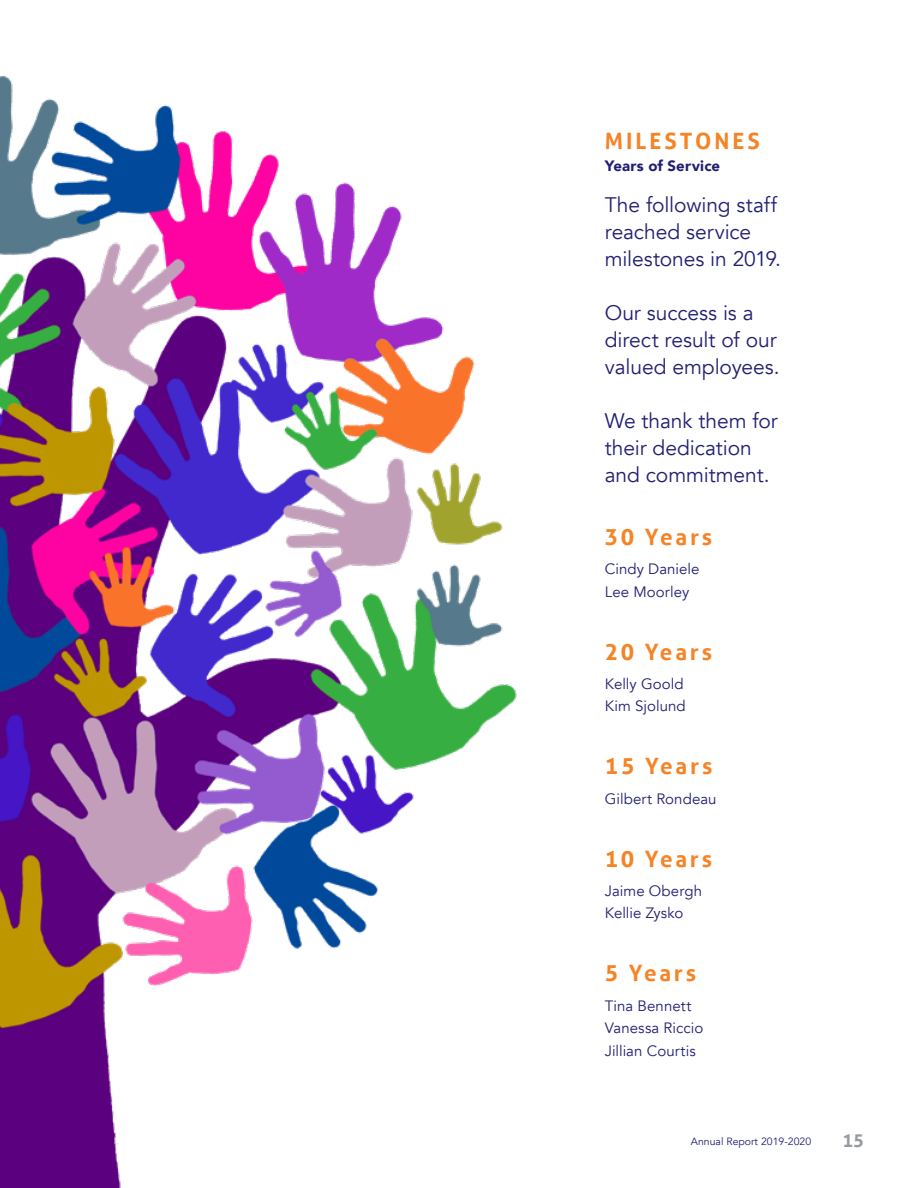
<style>
.page{position:relative;width:918px;height:1188px;background:#fff}
.page>*{position:absolute;margin:0;border:0;box-sizing:border-box;transform-origin:0 0}
.t1{font:700 22.5px "Aller";letter-spacing:.125em;color:#f58426}
.t2{font:21px/27px "Avenir";letter-spacing:-.005em;color:#221f72}
.t3{font:700 18px "Aller";color:#949ca1}
.t4{font:15px/22.5px "Avenir";letter-spacing:.005em;color:#221f72}
.t5{font:900 15px "Avenir";letter-spacing:.01em;color:#221f72}
.t6{font:10.5px "Avenir";color:#221f72}
</style>
<div class="page">
<img style="left:0;top:75px;width:517px;height:1113px">
<p class="t1" style="left:605px;top:127px;width:157px">MILESTONES</p>
<p class="t5" style="left:605px;top:153px;width:117px">Years of Service</p>
<p class="t2" style="left:605px;top:192px;width:178px">The following staff reached service milestones in 2019.</p>
<p class="t2" style="left:605px;top:300px;width:176px">Our success is a direct result of our valued employees.</p>
<p class="t2" style="left:605px;top:408px;width:175px">We thank them for their dedication and commitment.</p>
<p class="t1" style="left:605px;top:523px;width:109px">30 Years</p>
<p class="t4" style="left:605px;top:558px;width:96px">Cindy Daniele<br>Lee Moorley</p>
<p class="t1" style="left:605px;top:638px;width:109px">20 Years</p>
<p class="t4" style="left:605px;top:673px;width:82px">Kelly Goold<br>Kim Sjolund</p>
<p class="t1" style="left:605px;top:753px;width:109px">15 Years</p>
<p class="t4" style="left:605px;top:788px;width:113px">Gilbert Rondeau</p>
<p class="t1" style="left:605px;top:845px;width:109px">10 Years</p>
<p class="t4" style="left:605px;top:880px;width:99px">Jaime Obergh<br>Kellie Zysko</p>
<p class="t1" style="left:605px;top:960px;width:93px">5 Years</p>
<p class="t4" style="left:605px;top:995px;width:100px">Tina Bennett<br>Vanessa Riccio<br>Jillian Courtis</p>
<p class="t6" style="left:691px;top:1135px;width:122px">Annual Report 2019-2020</p>
<p class="t3" style="left:842px;top:1130px;width:23px">15</p>
</div>
